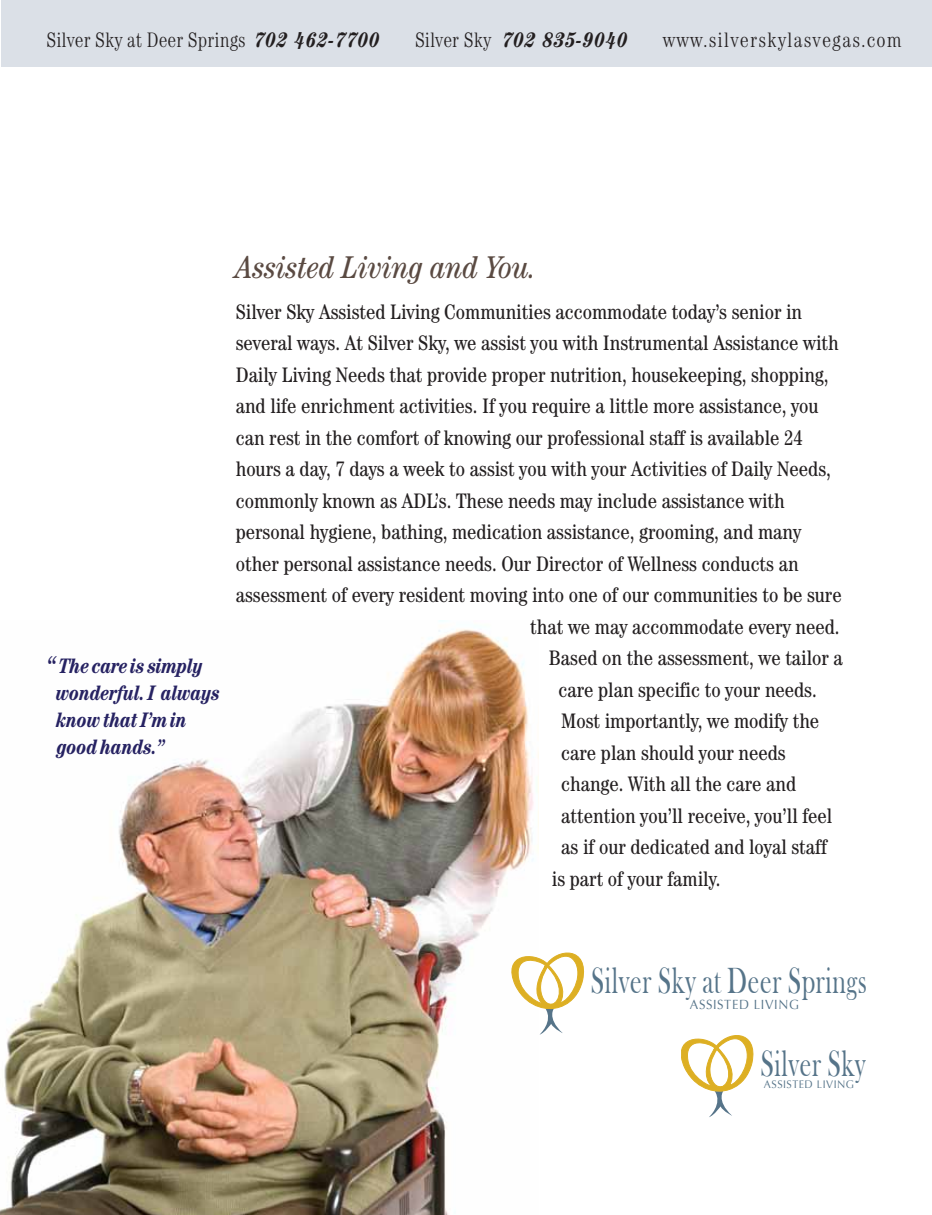
<style>
.page{position:relative;width:932px;height:1215px;background:#fff}
.page>*{position:absolute;margin:0;border:0;box-sizing:border-box;transform-origin:0 0}
.t1{font:37.5px "Bask Old Face";letter-spacing:.025em;color:#567489;scale:.69 1}
.t2{font:italic condensed 31.5px "Century";color:#5a4a42}
.t3{font:condensed 21px "Century";color:#231f20}
.t4{font:italic 700 condensed 21px/27px "Century";color:#262262;scale:.95 1}
.t5{font:300 condensed 21px "Century";color:#231f20;scale:.95 1}
.t6{font:300 condensed 21px "Century";letter-spacing:.05em;color:#231f20}
.t7{font:italic 700 condensed 21px "Century";letter-spacing:.05em;color:#231f20}
.t8{font:13.35px "Optima";letter-spacing:.05em;color:#567489;scale:.96 1}
.t9{font:10.95px "Optima";letter-spacing:.05em;color:#567489;scale:.96 1}
.s1{font-weight:700;font-style:italic}
.s2{font-weight:300;font-style:normal}
.s3{font-size:24px}
</style>
<div class="page">
<img style="left:0;top:629px;width:539px;height:586px">
<svg style="left:511px;top:953px;width:74px;height:82px"></svg>
<svg style="left:681px;top:1035px;width:73px;height:82px"></svg>
<div style="left:2px;top:0;width:930px;height:66px;background:#dbe0e7"></div>
<p class="t5" style="left:46px;top:27px;width:352px">Silver Sky at Deer Springs <span class="s1">702 462-7700</span></p>
<p class="t7" style="left:415px;top:27px;width:214px"><span class="s2">Silver Sky</span> 702 835-9040</p>
<p class="t6" style="left:663px;top:27px;width:240px">www.silverskylasvegas.com</p>
<p class="t4" style="left:57px;top:652px;width:174px;text-indent:-9px"><span class="s3">“</span> The care is simply wonderful. I always know that I’m in good hands.”</p>
<h2 class="t2" style="left:236px;top:249px;width:302px">Assisted Living and You.</h2>
<p class="t3" style="left:236px;top:299px;width:567px">Silver Sky Assisted Living Communities accommodate today’s senior in</p>
<p class="t3" style="left:236px;top:331px;width:604px">several ways. At Silver Sky, we assist you with Instrumental Assistance with</p>
<p class="t3" style="left:236px;top:362px;width:594px">Daily Living Needs that provide proper nutrition, housekeeping, shopping,</p>
<p class="t3" style="left:236px;top:394px;width:584px">and life enrichment activities. If you require a little more assistance, you</p>
<p class="t3" style="left:236px;top:425px;width:568px">can rest in the comfort of knowing our professional staff is available 24</p>
<p class="t3" style="left:236px;top:457px;width:596px">hours a day, 7 days a week to assist you with your Activities of Daily Needs,</p>
<p class="t3" style="left:236px;top:488px;width:550px">commonly known as ADL’s. These needs may include assistance with</p>
<p class="t3" style="left:236px;top:520px;width:567px">personal hygiene, bathing, medication assistance, grooming, and many</p>
<p class="t3" style="left:236px;top:551px;width:564px">other personal assistance needs. Our Director of Wellness conducts an</p>
<p class="t3" style="left:236px;top:583px;width:607px">assessment of every resident moving into one of our communities to be sure</p>
<p class="t3" style="left:530px;top:614px;width:311px">that we may accommodate every need.</p>
<p class="t3" style="left:549px;top:646px;width:295px">Based on the assessment, we tailor a</p>
<p class="t3" style="left:558px;top:677px;width:260px">care plan specific to your needs.</p>
<p class="t3" style="left:561px;top:709px;width:259px">Most importantly, we modify the</p>
<p class="t3" style="left:561px;top:740px;width:226px">care plan should your needs</p>
<p class="t3" style="left:561px;top:772px;width:236px">change. With all the care and</p>
<p class="t3" style="left:561px;top:803px;width:272px">attention you’ll receive, you’ll feel</p>
<p class="t3" style="left:561px;top:835px;width:267px">as if our dedicated and loyal staff</p>
<p class="t3" style="left:552px;top:866px;width:170px">is part of your family.</p>
<h1 class="t1" style="left:591px;top:960px;width:401px">Silver Sky at Deer Springs</h1>
<p class="t8" style="left:690px;top:997px;width:115px">ASSISTED LIVING</p>
<h1 class="t1" style="left:760px;top:1043px;width:154px">Silver Sky</h1>
<p class="t9" style="left:764px;top:1078px;width:95px">ASSISTED LIVING</p>
</div>
